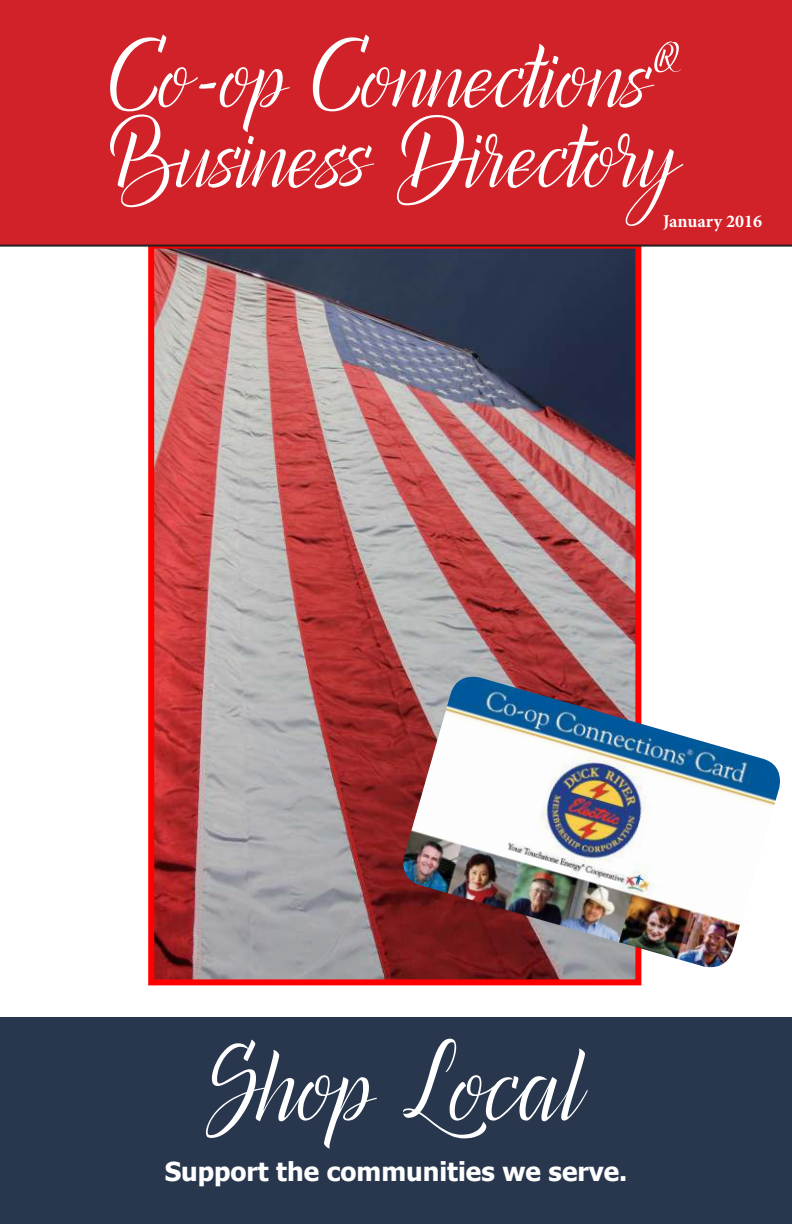
<style>
.page{position:relative;width:792px;height:1224px;background:#fff}
.page>*{position:absolute;margin:0;border:0;box-sizing:border-box;transform-origin:0 0}
.t1{font:140px "Canela Bark Personal Use";color:#fff}
.t2{font:124px "Canela Bark Personal Use";color:#fff}
.t3{font:700 26px "Tahoma";color:#fff}
.t4{font:700 18px "Minion Pro";color:#fff}
</style>
<div class="page">
<img style="left:155px;top:250px;width:479px;height:728px">
<div style="left:148px;top:243px;width:493px;height:742px;border:6px solid #f00"></div>
<div style="left:0;top:0;width:792px;height:247px;background:#d12229"></div>
<div style="left:0;top:1018px;width:792px;height:206px;background:#28374e"></div>
<img style="left:398px;top:677px;width:382px;height:296px">
<p class="t2" style="left:109px;top:13px;width:575px">Co-op Connections<sup>®</sup></p>
<p class="t2" style="left:109px;top:93px;width:575px">Business Directory</p>
<p class="t4" style="left:663px;top:214px;width:100px">January 2016</p>
<p class="t1" style="left:205px;top:1039px;width:384px">Shop Local</p>
<p class="t3" style="left:165px;top:1161px;width:464px">Support the communities we serve.</p>
</div>
